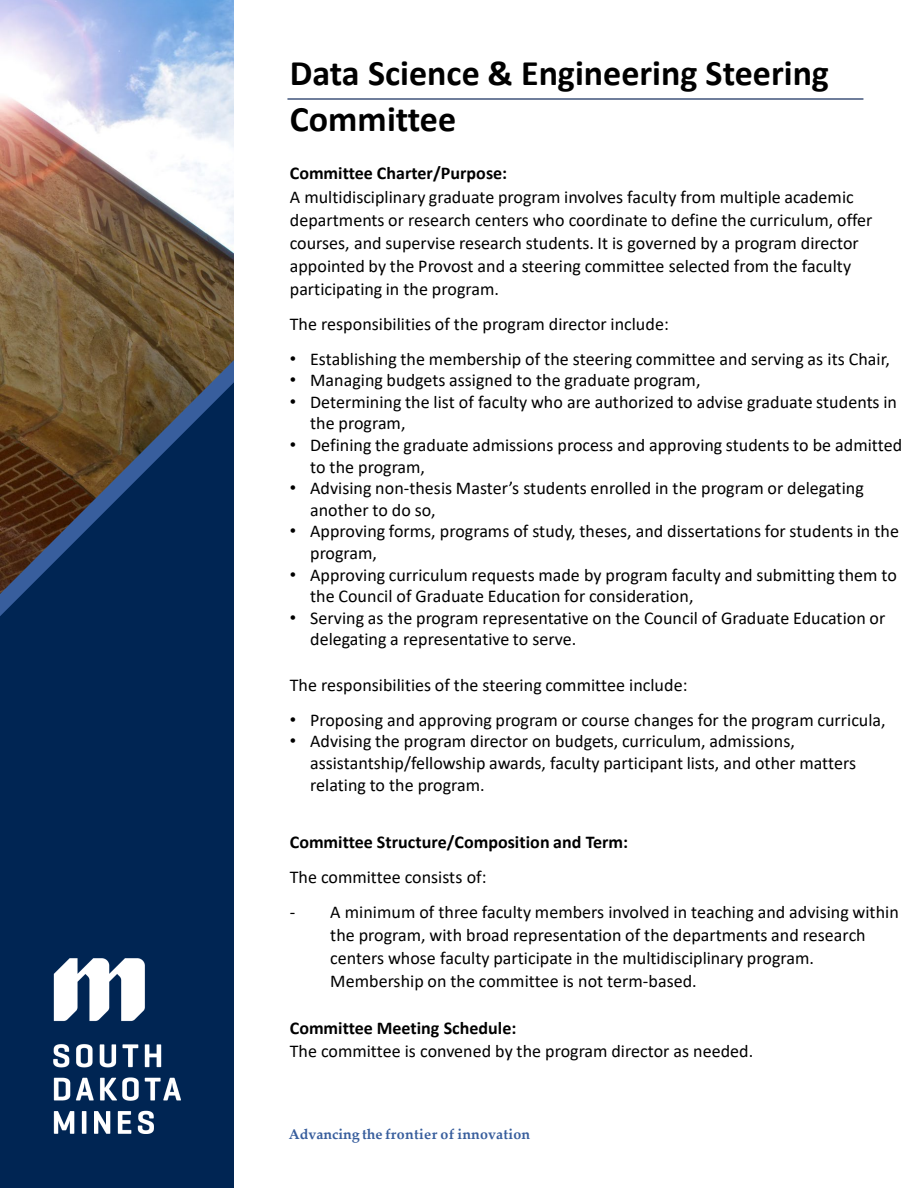
<style>
.page{position:relative;width:918px;height:1188px;background:#fff}
.page>*{position:absolute;margin:0;border:0;box-sizing:border-box;transform-origin:0 0}
.t1{font:700 36px/46px "Calibri";color:#000}
.t2{font:18px/21.6px "Calibri";color:#000}
.t3{font:700 18px "Calibri";color:#000}
.t4{font:700 14.25px "Palatino Linotype";letter-spacing:.01em;color:#385e9d}
.s1{font-family:"Arial"}
</style>
<div class="page">
<img style="left:0;top:0;width:234px;height:360px">
<svg style="left:0;top:360px;width:234px;height:22px;background:#6e5c3d"></svg>
<svg style="left:0;top:382px;width:234px;height:806px;background:#0e2a4e"></svg>
<hr style="left:287px;top:98px;width:576px;height:2px;background:#011c4f">
<img style="left:54px;top:959px;width:126px;height:174px">
<p class="t1" style="left:290px;top:50px;width:541px">Data Science &amp; Engineering Steering<br>Committee</p>
<p class="t3" style="left:290px;top:161px;width:219px">Committee Charter/Purpose:</p>
<p class="t2" style="left:290px;top:185px;width:584px;line-height:23.1px">A multidisciplinary graduate program involves faculty from multiple academic departments or research centers who coordinate to define the curriculum, offer courses, and supervise research students. It is governed by a program director appointed by the Provost and a steering committee selected from the faculty participating in the program.</p>
<p class="t2" style="left:290px;top:313px;width:381px">The responsibilities of the program director include:</p>
<p class="t2" style="left:290px;top:347px;width:602px"><span class="s1">•</span> Establishing the membership of the steering committee and serving as its Chair,</p>
<p class="t2" style="left:290px;top:369px;width:412px"><span class="s1">•</span> Managing budgets assigned to the graduate program,</p>
<p class="t2" style="left:310px;top:391px;width:588px;text-indent:-20px"><span class="s1">•</span> Determining the list of faculty who are authorized to advise graduate students in the program,</p>
<p class="t2" style="left:310px;top:434px;width:594px;text-indent:-20px"><span class="s1">•</span> Defining the graduate admissions process and approving students to be admitted to the program,</p>
<p class="t2" style="left:310px;top:477px;width:555px;text-indent:-20px"><span class="s1">•</span> Advising non-thesis Master’s students enrolled in the program or delegating another to do so,</p>
<p class="t2" style="left:310px;top:520px;width:590px;text-indent:-20px"><span class="s1">•</span> Approving forms, programs of study, theses, and dissertations for students in the program,</p>
<p class="t2" style="left:310px;top:563px;width:588px;text-indent:-20px"><span class="s1">•</span> Approving curriculum requests made by program faculty and submitting them to the Council of Graduate Education for consideration,</p>
<p class="t2" style="left:310px;top:607px;width:577px;text-indent:-20px"><span class="s1">•</span> Serving as the program representative on the Council of Graduate Education or delegating a representative to serve.</p>
<p class="t2" style="left:290px;top:674px;width:399px">The responsibilities of the steering committee include:</p>
<p class="t2" style="left:290px;top:709px;width:597px"><span class="s1">•</span> Proposing and approving program or course changes for the program curricula,</p>
<p class="t2" style="left:310px;top:730px;width:547px;text-indent:-20px"><span class="s1">•</span> Advising the program director on budgets, curriculum, admissions, assistantship/fellowship awards, faculty participant lists, and other matters relating to the program.</p>
<p class="t3" style="left:290px;top:829px;width:340px">Committee Structure/Composition and Term:</p>
<p class="t2" style="left:290px;top:866px;width:198px">The committee consists of:</p>
<p class="t2" style="left:330px;top:900px;width:570px;line-height:23.1px;text-indent:-40px">- A minimum of three faculty members involved in teaching and advising within the program, with broad representation of the departments and research centers whose faculty participate in the multidisciplinary program.<br>Membership on the committee is not term-based.</p>
<p class="t3" style="left:290px;top:1015px;width:228px">Committee Meeting Schedule:</p>
<p class="t2" style="left:290px;top:1040px;width:465px">The committee is convened by the program director as needed.</p>
<p class="t4" style="left:289px;top:1124px;width:243px">Advancing the frontier of innovation</p>
</div>
